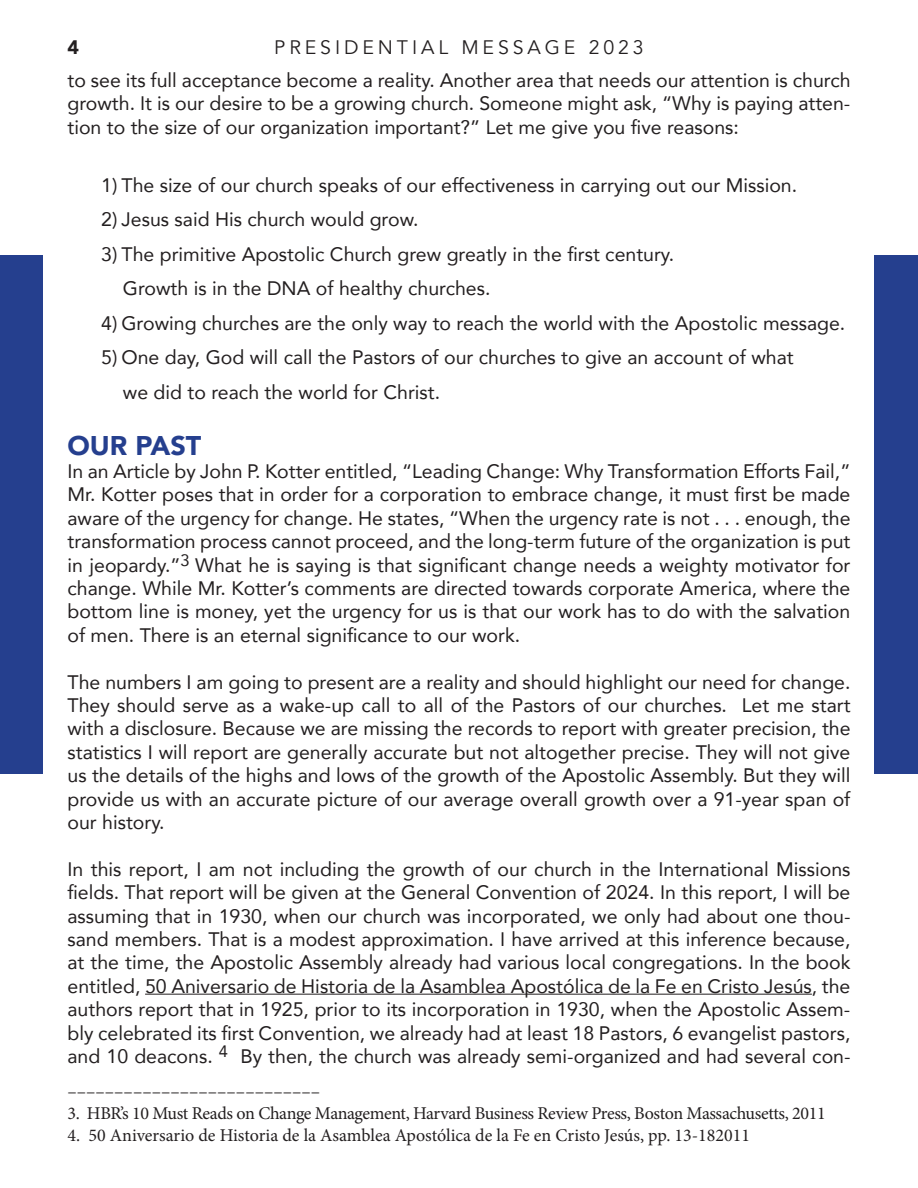
<style>
.page{position:relative;width:918px;height:1188px;background:#fff}
.page>*{position:absolute;margin:0;border:0;box-sizing:border-box;transform-origin:0 0}
.t1{font:900 27px "Avenir";color:#253f8e}
.t2{font:19.5px/23.4px "Avenir";color:#231f20;text-align:justify}
.t3{font:19.5px "Avenir";letter-spacing:.2em;color:#231f20}
.t4{font:900 19.5px "Avenir";color:#231f20}
.t5{font:18px "Minion Pro";letter-spacing:-.015em;color:#231f20}
</style>
<div class="page">
<div style="left:875px;top:255px;width:43px;height:518px;background:#253f8e"></div>
<div style="left:0;top:255px;width:43px;height:518px;background:#253f8e"></div>
<hr style="left:145px;top:994px;width:667px;height:1px;background:#231f20">
<p class="t4" style="left:68px;top:31px;width:13px">4</p>
<p class="t3" style="left:274px;top:36px;width:371px">PRESIDENTIAL MESSAGE 2023</p>
<p class="t2" style="left:68px;top:68px;width:785px">to see its full acceptance become a reality. Another area that needs our attention is church growth. It is our desire to be a growing church. Someone might ask, “Why is paying atten&shy;tion to the size of our organization important?” Let me give you five reasons:</p>
<p class="t2" style="left:101px;top:173px;width:697px">1) The size of our church speaks of our effectiveness in carrying out our Mission.</p>
<p class="t2" style="left:101px;top:207px;width:319px">2) Jesus said His church would grow.</p>
<p class="t2" style="left:123px;top:236px;width:553px;line-height:34.5px;text-indent:-22px">3) The primitive Apostolic Church grew greatly in the first century.<br>Growth is in the DNA of healthy churches.</p>
<p class="t2" style="left:101px;top:311px;width:746px">4) Growing churches are the only way to reach the world with the Apostolic message.</p>
<p class="t2" style="left:123px;top:340px;width:672px;line-height:34.5px;text-indent:-22px">5) One day, God will call the Pastors of our churches to give an account of what we did to reach the world for Christ.</p>
<h1 class="t1" style="left:68px;top:422px;width:135px">OUR PAST</h1>
<p class="t2" style="left:68px;top:459px;width:785px">In an Article by John P. Kotter entitled, “Leading Change: Why Transformation Efforts Fail,” Mr. Kotter poses that in order for a corporation to embrace change, it must first be made aware of the urgency for change. He states, “When the urgency rate is not . . . enough, the transformation process cannot proceed, and the long-term future of the organization is put in jeopardy.”<sup>3</sup> What he is saying is that significant change needs a weighty motivator for change. While Mr. Kotter’s comments are directed towards corporate America, where the bottom line is money, yet the urgency for us is that our work has to do with the salvation of men. There is an eternal significance to our work.</p>
<p class="t2" style="left:68px;top:669px;width:785px">The numbers I am going to present are a reality and should highlight our need for change.<br>They should serve as a wake-up call to all of the Pastors of our churches. Let me start with a disclosure. Because we are missing the records to report with greater precision, the statistics I will report are generally accurate but not altogether precise. They will not give us the details of the highs and lows of the growth of the Apostolic Assembly. But they will provide us with an accurate picture of our average overall growth over a 91-year span of our history.</p>
<p class="t2" style="left:68px;top:857px;width:785px">In this report, I am not including the growth of our church in the International Missions fields. That report will be given at the General Convention of 2024. In this report, I will be assuming that in 1930, when our church was incorporated, we only had about one thou&shy;sand members. That is a modest approximation. I have arrived at this inference because, at the time, the Apostolic Assembly already had various local congregations. In the book entitled, 50 Aniversario de Historia de la Asamblea Apostólica de la Fe en Cristo Jesús, the authors report that in 1925, prior to its incorporation in 1930, when the Apostolic Assem&shy;bly celebrated its first Convention, we already had at least 18 Pastors, 6 evangelist pastors, and 10 deacons. <sup>4</sup> By then, the church was already semi-organized and had several con-</p>
<p class="t5" style="left:68px;top:1080px;width:254px">–––––––––––––––––––––––––––</p>
<p class="t5" style="left:68px;top:1101px;width:760px">3. HBR’s 10 Must Reads on Change Management, Harvard Business Review Press, Boston Massachusetts, 2011</p>
<p class="t5" style="left:68px;top:1123px;width:684px">4. 50 Aniversario de Historia de la Asamblea Apostólica de la Fe en Cristo Jesús, pp. 13-182011</p>
</div>
